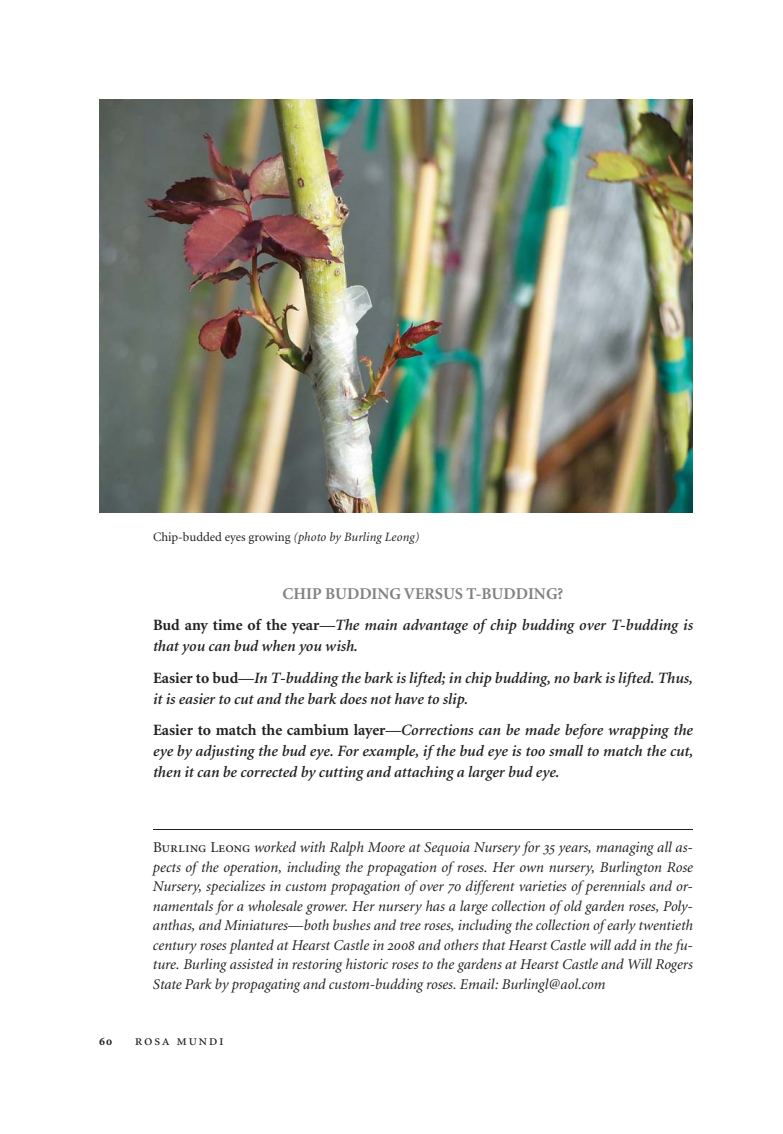
<style>
.page{position:relative;width:783px;height:1134px;background:#fff}
.page>*{position:absolute;margin:0;border:0;box-sizing:border-box;transform-origin:0 0}
.t1{font:16.5px "Minion Bold Os F";color:#808285}
.t2{font:italic 600 15.75px/21px "Minion";color:#231f20}
.t3{font:italic 15px/19.5px "Minion";letter-spacing:-.005em;color:#231f20;text-align:justify}
.t4{font:15px "Minion Regular SC";letter-spacing:.1em;color:#231f20}
.t5{font:12.75px "Minion";color:#231f20}
.t6{font:12px "Minion Bold Os F";color:#231f20}
.s1{font-style:italic}
.s2{font-weight:700;font-style:normal}
.s3{font-family:"Minion Regular SC";font-style:normal}
.s4{font-family:"Minion Italic SC";font-style:normal}
</style>
<div class="page">
<hr style="left:153px;top:829px;width:540px;height:1px;background:#231f20">
<img style="left:99px;top:99px;width:594px;height:414px">
<p class="t5" style="left:153px;top:532px;width:268px">Chip-budded eyes growing <span class="s1">(photo by Burling Leong)</span></p>
<p class="t1" style="left:283px;top:587px;width:282px">CHIP BUDDING VERSUS T-BUDDING?</p>
<p class="t2" style="left:153px;top:616px;width:542px"><span class="s2">Bud any time of the year</span>—The main advantage of chip budding over T-budding is that you can bud when you wish.</p>
<p class="t2" style="left:153px;top:669px;width:542px"><span class="s2">Easier to bud</span>—In T-budding the bark is lifted; in chip budding, no bark is lifted. Thus, it is easier to cut and the bark does not have to slip.</p>
<p class="t2" style="left:153px;top:721px;width:542px;text-align:justify"><span class="s2">Easier to match the cambium layer</span>—Corrections can be made before wrapping the eye by adjusting the bud eye. For example, if the bud eye is too small to match the cut, then it can be corrected by cutting and attaching a larger bud eye.</p>
<p class="t3" style="left:153px;top:839px;width:542px"><span class="s3">Burling Leong</span> worked with Ralph Moore at Sequoia Nursery for <span class="s4">35</span> years, managing all as&shy;pects of the operation, including the propagation of roses. Her own nursery, Burlington Rose Nursery, specializes in custom propagation of over <span class="s4">70</span> different varieties of perennials and or&shy;namentals for a wholesale grower. Her nursery has a large collection of old garden roses, Poly&shy;anthas, and Miniatures—both bushes and tree roses, including the collection of early twentieth century roses planted at Hearst Castle in <span class="s4">2008</span> and others that Hearst Castle will add in the fu&shy;ture. Burling assisted in restoring historic roses to the gardens at Hearst Castle and Will Rogers State Park by propagating and custom-budding roses. Email: Burlingl@aol.com</p>
<p class="t6" style="left:99px;top:1036px;width:15px">60</p>
<p class="t4" style="left:135px;top:1034px;width:90px">rosa mundi</p>
</div>
